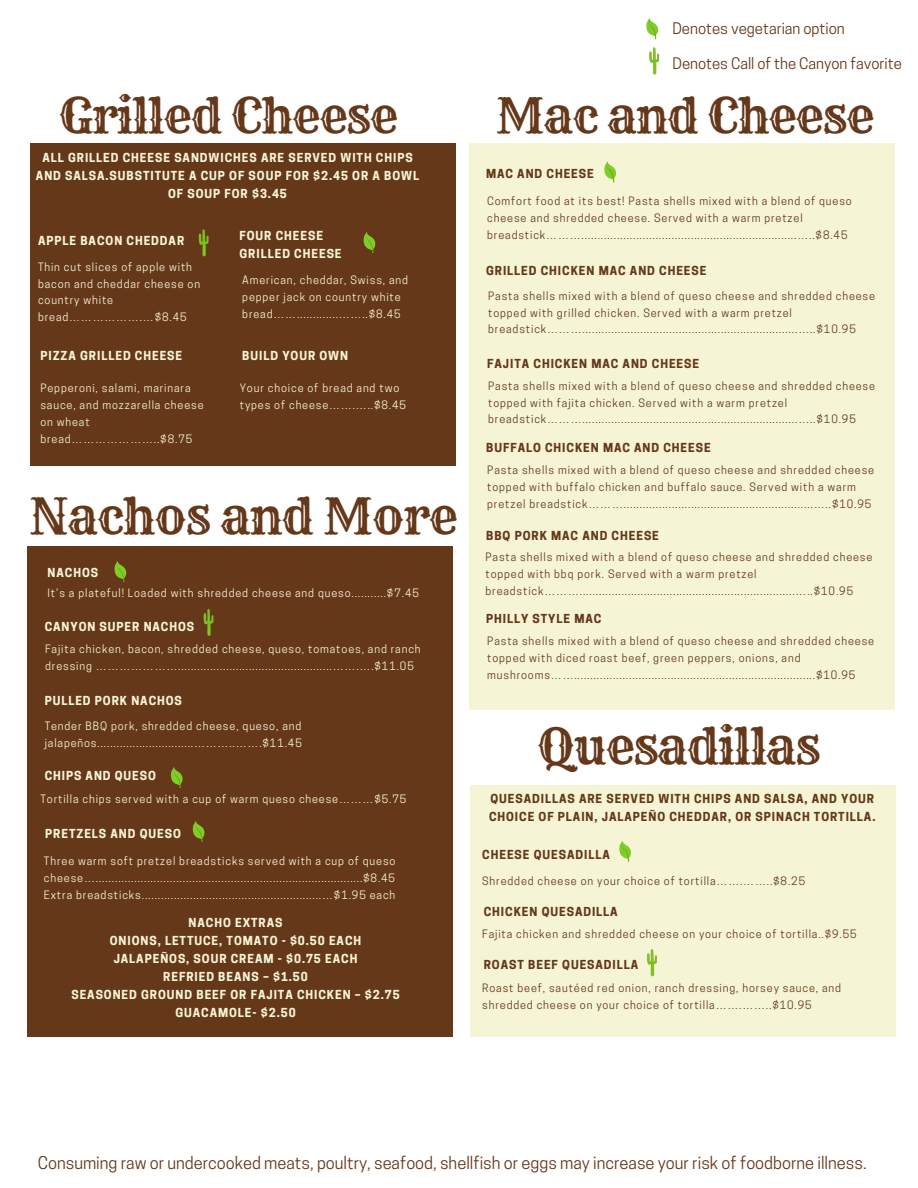
<style>
.page{position:relative;width:918px;height:1188px;background:#fff}
.page>*{position:absolute;margin:0;border:0;box-sizing:border-box;transform-origin:0 0}
.t1{font:49.2px "Rye";letter-spacing:-.03em;color:#66381a}
.t2{font:48px "Rye";letter-spacing:-.03em;color:#66381a}
.t3{font:16.5px "Cooper Hewitt";color:#66381a}
.t4{font:15px "Cooper Hewitt";color:#66381a}
.t5{font:700 11.7px/18px "Cooper Hewitt";letter-spacing:.08em;color:#f5f4d5;text-align:center}
.t6{font:700 11.7px/18px "Cooper Hewitt";letter-spacing:.08em;color:#66381a}
.t7{font:10.95px/16.8px "Cooper Hewitt";letter-spacing:.08em;color:#66381a}
.t8{font:10.95px/16.8px "Cooper Hewitt";letter-spacing:.08em;color:#f5f4d5}
</style>
<div class="page">
<div style="left:30px;top:143px;width:425px;height:322px;background:#66381a"></div>
<div style="left:470px;top:143px;width:425px;height:567px;background:#f5f4d5"></div>
<svg style="left:363px;top:232px;width:13px;height:21px"></svg>
<svg style="left:646px;top:18px;width:12px;height:21px"></svg>
<svg style="left:649px;top:47px;width:10px;height:27px"></svg>
<svg style="left:604px;top:161px;width:13px;height:22px"></svg>
<svg style="left:198px;top:229px;width:11px;height:27px"></svg>
<div style="left:27px;top:547px;width:426px;height:490px;background:#66381a"></div>
<svg style="left:114px;top:561px;width:13px;height:21px"></svg>
<svg style="left:203px;top:609px;width:10px;height:27px"></svg>
<svg style="left:170px;top:767px;width:13px;height:21px"></svg>
<svg style="left:192px;top:821px;width:13px;height:21px"></svg>
<div style="left:470px;top:785px;width:425px;height:252px;background:#f5f4d5"></div>
<svg style="left:619px;top:841px;width:12px;height:21px"></svg>
<svg style="left:647px;top:949px;width:10px;height:27px"></svg>
<h3 class="t4" style="left:672px;top:23px;width:174px">Denotes vegetarian option</h3>
<h3 class="t4" style="left:672px;top:58px;width:231px">Denotes Call of the Canyon favorite</h3>
<h2 class="t2" style="left:59px;top:86px;width:341px">Grilled Cheese</h2>
<h2 class="t2" style="left:496px;top:86px;width:380px">Mac and Cheese</h2>
<p class="t5" style="left:36px;top:150px;width:385px">ALL GRILLED CHEESE SANDWICHES ARE SERVED WITH CHIPS<br>AND SALSA.SUBSTITUTE A CUP OF SOUP FOR $2.45 OR A BOWL<br>OF SOUP FOR $3.45</p>
<p class="t5" style="left:38px;top:233px;width:148px">APPLE BACON CHEDDAR</p>
<p class="t8" style="left:38px;top:260px;width:164px">Thin cut slices of apple with bacon and cheddar cheese on country white bread……………….…$8.45</p>
<p class="t5" style="left:40px;top:348px;width:143px">PIZZA GRILLED CHEESE</p>
<p class="t8" style="left:40px;top:381px;width:165px">Pepperoni, salami, marinara sauce, and mozzarella cheese on wheat bread…………………..$8.75</p>
<p class="t5" style="left:240px;top:228px;width:104px;text-align:left">FOUR CHEESE<br>GRILLED CHEESE</p>
<p class="t8" style="left:242px;top:273px;width:167px">American, cheddar, Swiss, and pepper jack on country white bread…….............……..$8.45</p>
<p class="t5" style="left:242px;top:348px;width:107px">BUILD YOUR OWN</p>
<p class="t8" style="left:240px;top:381px;width:168px">Your choice of bread and two types of cheese…….…..$8.45</p>
<h1 class="t1" style="left:29px;top:486px;width:430px">Nachos and More</h1>
<p class="t5" style="left:48px;top:565px;width:52px">NACHOS</p>
<p class="t8" style="left:48px;top:586px;width:373px">It’s a plateful! Loaded with shredded cheese and queso...........$7.45</p>
<p class="t5" style="left:45px;top:619px;width:151px">CANYON SUPER NACHOS</p>
<p class="t8" style="left:45px;top:642px;width:377px">Fajita chicken, bacon, shredded cheese, queso, tomatoes, and ranch dressing …………………................................................…….….$11.05</p>
<p class="t5" style="left:45px;top:693px;width:139px">PULLED PORK NACHOS</p>
<p class="t8" style="left:45px;top:719px;width:259px">Tender BBQ pork, shredded cheese, queso, and jalapeños..............................………..…….$11.45</p>
<p class="t5" style="left:45px;top:768px;width:113px">CHIPS AND QUESO</p>
<p class="t8" style="left:40px;top:792px;width:367px">Tortilla chips served with a cup of warm queso cheese………$5.75</p>
<p class="t5" style="left:45px;top:826px;width:137px">PRETZELS AND QUESO</p>
<p class="t8" style="left:44px;top:854px;width:353px;text-align:justify">Three warm soft pretzel breadsticks served with a cup of queso cheese…...................................................................................$8.45<br>Extra breadsticks........................................................…$1.95 each</p>
<p class="t5" style="left:71px;top:915px;width:330px">NACHO EXTRAS<br>ONIONS, LETTUCE, TOMATO - $0.50 EACH<br>JALAPEÑOS, SOUR CREAM - $0.75 EACH<br>REFRIED BEANS – $1.50<br>SEASONED GROUND BEEF OR FAJITA CHICKEN – $2.75<br>GUACAMOLE- $2.50</p>
<p class="t6" style="left:486px;top:166px;width:109px">MAC AND CHEESE</p>
<p class="t7" style="left:487px;top:194px;width:366px">Comfort food at its best! Pasta shells mixed with a blend of queso cheese and shredded cheese. Served with a warm pretzel breadstick………...................................................................…..$8.45</p>
<p class="t6" style="left:486px;top:263px;width:222px">GRILLED CHICKEN MAC AND CHEESE</p>
<p class="t7" style="left:488px;top:289px;width:388px">Pasta shells mixed with a blend of queso cheese and shredded cheese topped with grilled chicken. Served with a warm pretzel breadstick………...................................................................…..$10.95</p>
<p class="t6" style="left:487px;top:356px;width:213px">FAJITA CHICKEN MAC AND CHEESE</p>
<p class="t7" style="left:488px;top:379px;width:388px">Pasta shells mixed with a blend of queso cheese and shredded cheese topped with fajita chicken. Served with a warm pretzel breadstick………...................................................................…..$10.95</p>
<p class="t6" style="left:486px;top:440px;width:226px">BUFFALO CHICKEN MAC AND CHEESE</p>
<p class="t7" style="left:487px;top:463px;width:388px">Pasta shells mixed with a blend of queso cheese and shredded cheese topped with buffalo chicken and buffalo sauce. Served with a warm pretzel breadstick………...........................................................…..$10.95</p>
<p class="t6" style="left:486px;top:529px;width:174px">BBQ PORK MAC AND CHEESE</p>
<p class="t7" style="left:485px;top:550px;width:388px">Pasta shells mixed with a blend of queso cheese and shredded cheese topped with bbq pork. Served with a warm pretzel breadstick………...................................................................…..$10.95</p>
<p class="t6" style="left:486px;top:611px;width:117px">PHILLY STYLE MAC</p>
<p class="t7" style="left:487px;top:634px;width:388px">Pasta shells mixed with a blend of queso cheese and shredded cheese topped with diced roast beef, green peppers, onions, and mushrooms……...........................................................................$10.95</p>
<h1 class="t1" style="left:537px;top:716px;width:285px">Quesadillas</h1>
<p class="t6" style="left:489px;top:791px;width:388px">QUESADILLAS ARE SERVED WITH CHIPS AND SALSA, AND YOUR<br>CHOICE OF PLAIN, JALAPEÑO CHEDDAR, OR SPINACH TORTILLA.</p>
<p class="t6" style="left:482px;top:848px;width:129px">CHEESE QUESADILLA</p>
<p class="t7" style="left:482px;top:874px;width:324px">Shredded cheese on your choice of tortilla…….……..$8.25</p>
<p class="t6" style="left:484px;top:904px;width:136px">CHICKEN QUESADILLA</p>
<p class="t7" style="left:482px;top:926px;width:376px">Fajita chicken and shredded cheese on your choice of tortilla..$9.55</p>
<p class="t6" style="left:484px;top:957px;width:156px">ROAST BEEF QUESADILLA</p>
<p class="t7" style="left:482px;top:981px;width:360px">Roast beef, sautéed red onion, ranch dressing, horsey sauce, and shredded cheese on your choice of tortilla…….……..$10.95</p>
<h3 class="t3" style="left:38px;top:1157px;width:830px">Consuming raw or undercooked meats, poultry, seafood, shellfish or eggs may increase your risk of foodborne illness.</h3>
</div>
